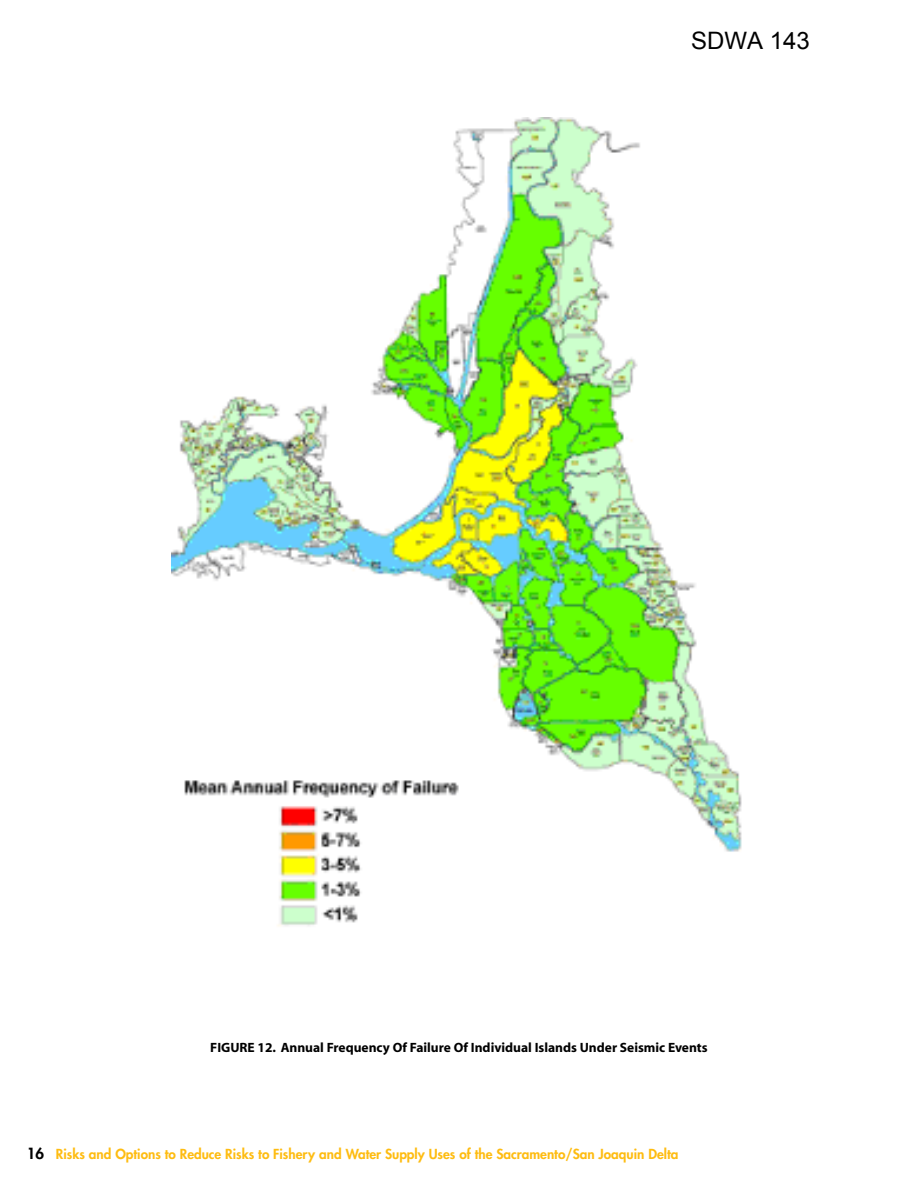
<style>
.page{position:relative;width:918px;height:1188px;background:#fff}
.page>*{position:absolute;margin:0;border:0;box-sizing:border-box;transform-origin:0 0}
.t1{font:24px "Arial";color:#000}
.t2{font:800 13.5px "Futura";color:#febc11}
.t3{font:700 13.5px "Myriad";color:#000}
.s1{font-size:15px;color:#010101}
</style>
<div class="page">
<img style="left:172px;top:117px;width:570px;height:809px">
<h1 class="t1" style="left:691px;top:25px;width:120px">SDWA 143</h1>
<p class="t3" style="left:210px;top:1041px;width:499px">FIGURE 12. Annual Frequency Of Failure Of Individual Islands Under Seismic Events</p>
<p class="t2" style="left:27px;top:1145px;width:653px"><span class="s1">16</span> Risks and Options to Reduce Risks to Fishery and Water Supply Uses of the Sacramento/San Joaquin Delta</p>
</div>
